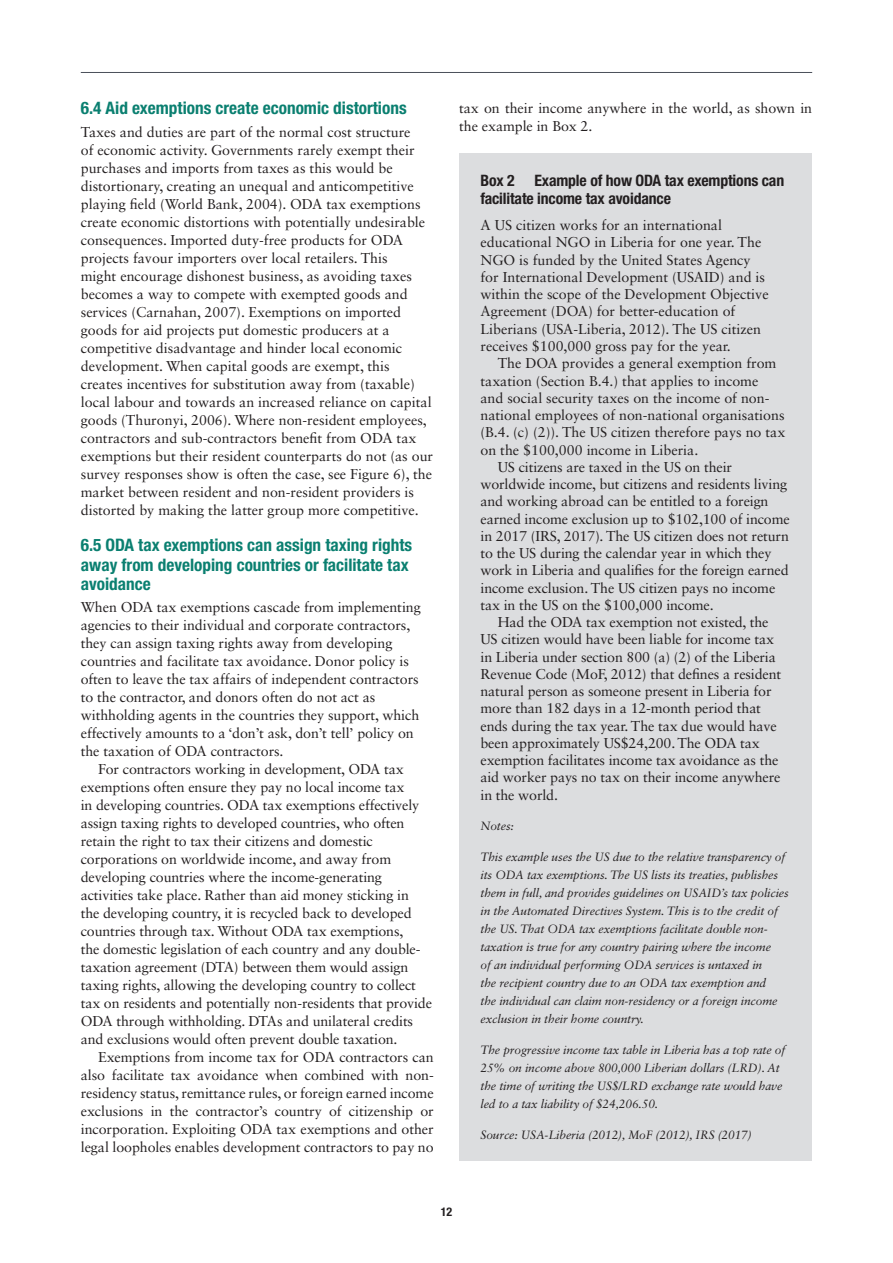
<style>
.page{position:relative;width:893px;height:1263px;background:#fff}
.page>*{position:absolute;margin:0;border:0;box-sizing:border-box;transform-origin:0 0}
.t1{font:700 condensed 17.25px/19.5px "Helvetica Neue LT Std";color:#0a7f70}
.t2{font:700 condensed 15.75px/17.2px "Helvetica Neue LT Std";letter-spacing:-.01em;color:#231f20}
.t3{font:14.25px/18px "Sabon LT Std";letter-spacing:-.005em;color:#231f20}
.t4{font:italic 12px/18px "Sabon LT Std";letter-spacing:-.01em;color:#231f20}
.t5{font:700 condensed 12px "Helvetica Neue LT Std";color:#231f20}
</style>
<div class="page">
<hr style="left:81px;top:72px;width:731px;height:1px;background:#4b505a">
<div style="left:459px;top:154px;width:353px;height:1007px;background:#dcdddf"></div>
<p class="t1" style="left:81px;top:98px;width:327px">6.4 Aid exemptions create economic distortions</p>
<p class="t3" style="left:81px;top:123px;width:354px">Taxes and duties are part of the normal cost structure<br>of economic activity. Governments rarely exempt their purchases and imports from taxes as this would be distortionary, creating an unequal and anticompetitive playing field (World Bank, 2004). ODA tax exemptions create economic distortions with potentially undesirable consequences. Imported duty-free products for ODA projects favour importers over local retailers. This<br>might encourage dishonest business, as avoiding taxes becomes a way to compete with exempted goods and services (Carnahan, 2007). Exemptions on imported goods for aid projects put domestic producers at a competitive disadvantage and hinder local economic development. When capital goods are exempt, this creates incentives for substitution away from (taxable) local labour and towards an increased reliance on capital goods (Thuronyi, 2006). Where non-resident employees, contractors and sub-contractors benefit from ODA tax exemptions but their resident counterparts do not (as our survey responses show is often the case, see Figure 6), the market between resident and non-resident providers is distorted by making the latter group more competitive.</p>
<p class="t1" style="left:81px;top:535px;width:333px">6.5 ODA tax exemptions can assign taxing rights away from developing countries or facilitate tax avoidance</p>
<p class="t3" style="left:81px;top:598px;width:342px">When ODA tax exemptions cascade from implementing agencies to their individual and corporate contractors, they can assign taxing rights away from developing countries and facilitate tax avoidance. Donor policy is often to leave the tax affairs of independent contractors to the contractor, and donors often do not act as withholding agents in the countries they support, which effectively amounts to a ‘don’t ask, don’t tell’ policy on the taxation of ODA contractors.</p>
<p class="t3" style="left:81px;top:760px;width:353px;text-indent:17px">For contractors working in development, ODA tax exemptions often ensure they pay no local income tax<br>in developing countries. ODA tax exemptions effectively assign taxing rights to developed countries, who often retain the right to tax their citizens and domestic corporations on worldwide income, and away from developing countries where the income-generating activities take place. Rather than aid money sticking in<br>the developing country, it is recycled back to developed countries through tax. Without ODA tax exemptions,<br>the domestic legislation of each country and any double&shy;taxation agreement (DTA) between them would assign taxing rights, allowing the developing country to collect tax on residents and potentially non-residents that provide ODA through withholding. DTAs and unilateral credits and exclusions would often prevent double taxation.</p>
<p class="t3" style="left:81px;top:1048px;width:354px;text-align:justify;text-indent:17px">Exemptions from income tax for ODA contractors can also facilitate tax avoidance when combined with non&shy;residency status, remittance rules, or foreign earned income exclusions in the contractor’s country of citizenship or incorporation. Exploiting ODA tax exemptions and other legal loopholes enables development contractors to pay no</p>
<p class="t3" style="left:459px;top:99px;width:354px">tax on their income anywhere in the world, as shown in the example in Box 2.</p>
<p class="t2" style="left:480px;top:172px;width:305px;text-indent:54px">Example of how ODA tax exemptions can facilitate income tax avoidance</p>
<p class="t3" style="left:480px;top:216px;width:290px;line-height:17.2px">A US citizen works for an international educational NGO in Liberia for one year. The NGO is funded by the United States Agency for International Development (USAID) and is within the scope of the Development Objective Agreement (DOA) for better-education of Liberians (USA-Liberia, 2012). The US citizen receives $100,000 gross pay for the year.</p>
<p class="t3" style="left:498px;top:354px;width:280px">The DOA provides a general exemption from</p>
<p class="t3" style="left:480px;top:371px;width:279px">taxation (Section B.4.) that applies to income</p>
<p class="t3" style="left:480px;top:389px;width:291px">and social security taxes on the income of non-</p>
<p class="t3" style="left:480px;top:406px;width:306px">national employees of non-national organisations</p>
<p class="t3" style="left:480px;top:423px;width:306px">(B.4. (c) (2)). The US citizen therefore pays no tax</p>
<p class="t3" style="left:480px;top:440px;width:219px">on the $100,000 income in Liberia.</p>
<p class="t3" style="left:498px;top:458px;width:236px">US citizens are taxed in the US on their</p>
<p class="t3" style="left:480px;top:475px;width:308px">worldwide income, but citizens and residents living</p>
<p class="t3" style="left:480px;top:492px;width:290px">and working abroad can be entitled to a foreign</p>
<p class="t3" style="left:480px;top:509px;width:311px">earned income exclusion up to $102,100 of income</p>
<p class="t3" style="left:480px;top:527px;width:310px">in 2017 (IRS, 2017). The US citizen does not return</p>
<p class="t3" style="left:480px;top:544px;width:293px">to the US during the calendar year in which they</p>
<p class="t3" style="left:480px;top:561px;width:310px">work in Liberia and qualifies for the foreign earned</p>
<p class="t3" style="left:480px;top:578px;width:296px">income exclusion. The US citizen pays no income</p>
<p class="t3" style="left:480px;top:596px;width:235px">tax in the US on the $100,000 income.</p>
<p class="t3" style="left:498px;top:613px;width:272px">Had the ODA tax exemption not existed, the</p>
<p class="t3" style="left:480px;top:630px;width:295px">US citizen would have been liable for income tax</p>
<p class="t3" style="left:480px;top:647px;width:297px">in Liberia under section 800 (a) (2) of the Liberia</p>
<p class="t3" style="left:480px;top:665px;width:302px">Revenue Code (MoF, 2012) that defines a resident</p>
<p class="t3" style="left:480px;top:682px;width:293px">natural person as someone present in Liberia for</p>
<p class="t3" style="left:480px;top:699px;width:282px">more than 182 days in a 12-month period that</p>
<p class="t3" style="left:480px;top:717px;width:298px">ends during the tax year. The tax due would have</p>
<p class="t3" style="left:480px;top:734px;width:281px">been approximately US$24,200. The ODA tax</p>
<p class="t3" style="left:480px;top:751px;width:299px">exemption facilitates income tax avoidance as the</p>
<p class="t3" style="left:480px;top:768px;width:301px">aid worker pays no tax on their income anywhere</p>
<p class="t3" style="left:480px;top:785px;width:79px">in the world.</p>
<p class="t4" style="left:480px;top:817px;width:35px">Notes:</p>
<p class="t4" style="left:480px;top:848px;width:310px">This example uses the US due to the relative transparency of its ODA tax exemptions. The US lists its treaties, publishes them in full, and provides guidelines on USAID’s tax policies in the Automated Directives System. This is to the credit of the US. That ODA tax exemptions facilitate double non&shy;taxation is true for any country pairing where the income<br>of an individual performing ODA services is untaxed in<br>the recipient country due to an ODA tax exemption and<br>the individual can claim non-residency or a foreign income exclusion in their home country.</p>
<p class="t4" style="left:480px;top:1040px;width:306px">The progressive income tax table in Liberia has a top rate of 25% on income above 800,000 Liberian dollars (LRD). At the time of writing the US$/LRD exchange rate would have led to a tax liability of $24,206.50.</p>
<p class="t4" style="left:480px;top:1125px;width:273px">Source: USA-Liberia (2012), MoF (2012), IRS (2017)</p>
<p class="t2" style="left:480px;top:172px;width:36px">Box 2</p>
<p class="t5" style="left:441px;top:1204px;width:13px">12</p>
</div>
